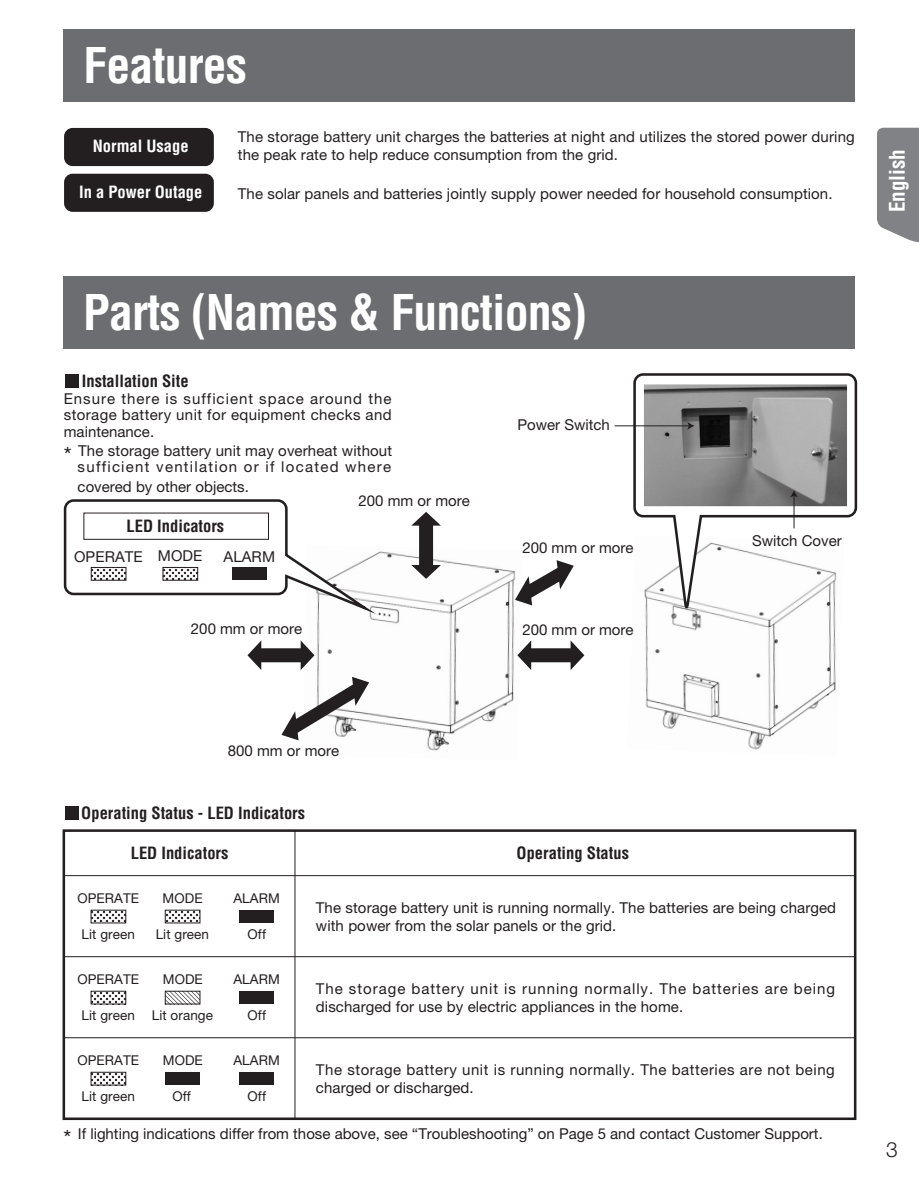
<style>
.page{position:relative;width:919px;height:1187px;background:#fff}
.page>*{position:absolute;margin:0;border:0;box-sizing:border-box;transform-origin:0 0}
.t1{font:700 condensed 48px "Helvetica";letter-spacing:-.02em;color:#fff}
.t2{font:700 condensed 21px "Helvetica";color:#fff}
.t3{font:300 21px "Helvetica Neue";color:#231f20}
.t4{font:700 condensed 16.5px "Helvetica";color:#231f20}
.t5{font:700 condensed 16.5px "Helvetica";color:#fff}
.t6{font:15px/16.5px "Helvetica Neue";letter-spacing:.005em;color:#231f20}
.t7{font:15px/18px "Helvetica Neue";letter-spacing:.065em;color:#231f20}
.t8{font:15px/18px "Helvetica Neue";letter-spacing:.035em;color:#231f20}
.t9{font:13.5px "Helvetica Neue";letter-spacing:.005em;color:#231f20}
.s1{font-size:22.5px}
</style>
<div class="page">
<img style="left:645px;top:611px;width:191px;height:139px">
<img style="left:314px;top:551px;width:201px;height:200px">
<svg style="left:632px;top:373px;width:226px;height:238px"></svg>
<img style="left:643px;top:383px;width:205px;height:124px">
<svg style="left:63px;top:499px;width:306px;height:112px"></svg>
<div style="left:64px;top:128px;width:150px;height:38px;background:#231f20;border-radius:9px"></div>
<svg style="left:877px;top:128px;width:41px;height:114px;background:#888a8d"></svg>
<div style="left:64px;top:174px;width:150px;height:38px;background:#231f20;border-radius:9px"></div>
<div style="left:63px;top:30px;width:791px;height:72px;background:#6c6d70"></div>
<div style="left:63px;top:276px;width:791px;height:73px;background:#6c6d70"></div>
<div style="left:65px;top:806px;width:14px;height:13px;background:#231f20"></div>
<div style="left:65px;top:374px;width:14px;height:13px;background:#231f20"></div>
<hr style="left:614px;top:425px;width:75px;height:1px;background:#231f20">
<svg style="left:687px;top:422px;width:7px;height:8px"></svg>
<hr style="left:793px;top:495px;width:1px;height:33px;background:#231f20">
<svg style="left:789px;top:490px;width:9px;height:7px"></svg>
<svg style="left:93px;top:569px;width:31px;height:9px"></svg>
<div style="left:91px;top:567px;width:35px;height:13px;border:1px solid #231f20"></div>
<svg style="left:165px;top:569px;width:31px;height:9px"></svg>
<div style="left:163px;top:567px;width:35px;height:13px;border:1px solid #231f20"></div>
<div style="left:232px;top:567px;width:35px;height:13px;background:#231f20"></div>
<svg style="left:93px;top:911px;width:31px;height:10px"></svg>
<div style="left:91px;top:909px;width:35px;height:14px;border:1px solid #231f20"></div>
<svg style="left:167px;top:911px;width:31px;height:10px"></svg>
<div style="left:165px;top:909px;width:35px;height:14px;border:1px solid #231f20"></div>
<div style="left:239px;top:910px;width:35px;height:12px;background:#231f20"></div>
<svg style="left:93px;top:992px;width:31px;height:10px"></svg>
<div style="left:91px;top:990px;width:35px;height:14px;border:1px solid #231f20"></div>
<svg style="left:167px;top:992px;width:31px;height:10px"></svg>
<div style="left:165px;top:990px;width:35px;height:14px;border:1px solid #231f20"></div>
<div style="left:239px;top:991px;width:35px;height:12px;background:#231f20"></div>
<svg style="left:93px;top:1073px;width:31px;height:10px"></svg>
<div style="left:91px;top:1071px;width:35px;height:14px;border:1px solid #231f20"></div>
<div style="left:165px;top:1072px;width:35px;height:12px;background:#231f20"></div>
<div style="left:239px;top:1072px;width:35px;height:12px;background:#231f20"></div>
<svg style="left:411px;top:512px;width:30px;height:67px"></svg>
<svg style="left:517px;top:640px;width:67px;height:30px"></svg>
<svg style="left:515px;top:560px;width:58px;height:45px"></svg>
<svg style="left:281px;top:676px;width:88px;height:64px"></svg>
<svg style="left:247px;top:640px;width:67px;height:30px"></svg>
<div style="left:63px;top:829px;width:793px;height:290px;border:3px solid #231f20"></div>
<hr style="left:64px;top:1037px;width:791px;height:1px;background:#231f20">
<hr style="left:64px;top:956px;width:791px;height:1px;background:#231f20">
<hr style="left:64px;top:875px;width:791px;height:1px;background:#231f20">
<hr style="left:294px;top:830px;width:1px;height:288px;background:#231f20">
<h1 class="t1" style="left:83px;top:35px;width:165px">Features</h1>
<p class="t6" style="left:238px;top:128px;width:618px;line-height:18px">The storage battery unit charges the batteries at night and utilizes the stored power during the peak rate to help reduce consumption from the grid.</p>
<p class="t5" style="left:93px;top:136px;width:97px">Normal Usage</p>
<p class="t5" style="left:79px;top:182px;width:125px">In a Power Outage</p>
<p class="t6" style="left:238px;top:185px;width:596px">The solar panels and batteries jointly supply power needed for household consumption.</p>
<h1 class="t1" style="left:83px;top:282px;width:505px">Parts (Names &amp; Functions)</h1>
<p class="t4" style="left:82px;top:371px;width:108px">Installation Site</p>
<p class="t6" style="left:64px;top:390px;width:329px;text-align:justify">Ensure there is sufficient space around the storage battery unit for equipment checks and maintenance.</p>
<p class="t6" style="left:64px;top:442px;width:330px;text-align:right"><span class="s1">*</span> The storage battery unit may overheat without sufficient ventilation or if located where</p>
<p class="t6" style="left:78px;top:478px;width:173px">covered by other objects.</p>
<p class="t6" style="left:517px;top:416px;width:94px">Power Switch</p>
<p class="t6" style="left:358px;top:492px;width:113px">200 mm or more</p>
<p class="t4" style="left:127px;top:516px;width:99px">LED Indicators</p>
<p class="t6" style="left:74px;top:547px;width:130px">OPERATE MODE</p>
<p class="t6" style="left:223px;top:547px;width:53px">ALARM</p>
<p class="t6" style="left:522px;top:539px;width:113px">200 mm or more</p>
<p class="t6" style="left:191px;top:620px;width:113px">200 mm or more</p>
<p class="t6" style="left:522px;top:621px;width:113px">200 mm or more</p>
<p class="t6" style="left:752px;top:531px;width:91px">Switch Cover</p>
<h2 class="t2" style="left:883px;top:212px;width:64px;rotate:-90deg">English</h2>
<p class="t6" style="left:228px;top:742px;width:113px">800 mm or more</p>
<p class="t4" style="left:81px;top:802px;width:225px">Operating Status - LED Indicators</p>
<p class="t4" style="left:131px;top:842px;width:99px">LED Indicators</p>
<p class="t4" style="left:516px;top:842px;width:114px">Operating Status</p>
<p class="t9" style="left:163px;top:889px;width:42px">MODE</p>
<p class="t9" style="left:77px;top:890px;width:63px">OPERATE</p>
<p class="t9" style="left:81px;top:925px;width:55px">Lit green</p>
<p class="t9" style="left:156px;top:925px;width:55px">Lit green</p>
<p class="t9" style="left:233px;top:890px;width:48px">ALARM</p>
<p class="t9" style="left:247px;top:925px;width:20px">Off</p>
<p class="t6" style="left:316px;top:898px;width:521px;line-height:18px">The storage battery unit is running normally. The batteries are being charged with power from the solar panels or the grid.</p>
<p class="t9" style="left:163px;top:970px;width:42px">MODE</p>
<p class="t9" style="left:77px;top:971px;width:63px">OPERATE</p>
<p class="t9" style="left:81px;top:1006px;width:133px">Lit green Lit orange</p>
<p class="t9" style="left:233px;top:971px;width:48px">ALARM</p>
<p class="t9" style="left:247px;top:1006px;width:20px">Off</p>
<p class="t7" style="left:316px;top:978px;width:520px">The storage battery unit is running normally. The batteries are being discharged for use by electric appliances in the home.</p>
<p class="t9" style="left:163px;top:1051px;width:42px">MODE</p>
<p class="t9" style="left:77px;top:1052px;width:63px">OPERATE</p>
<p class="t9" style="left:81px;top:1087px;width:55px">Lit green</p>
<p class="t9" style="left:172px;top:1087px;width:20px">Off</p>
<p class="t9" style="left:233px;top:1052px;width:48px">ALARM</p>
<p class="t9" style="left:247px;top:1087px;width:20px">Off</p>
<p class="t8" style="left:316px;top:1059px;width:520px">The storage battery unit is running normally. The batteries are not being charged or discharged.</p>
<p class="t6" style="left:64px;top:1125px;width:760px"><span class="s1">*</span> If lighting indications differ from those above, see “Troubleshooting” on Page 5 and contact Customer Support.</p>
<h2 class="t3" style="left:886px;top:1136px;width:13px">3</h2>
</div>
